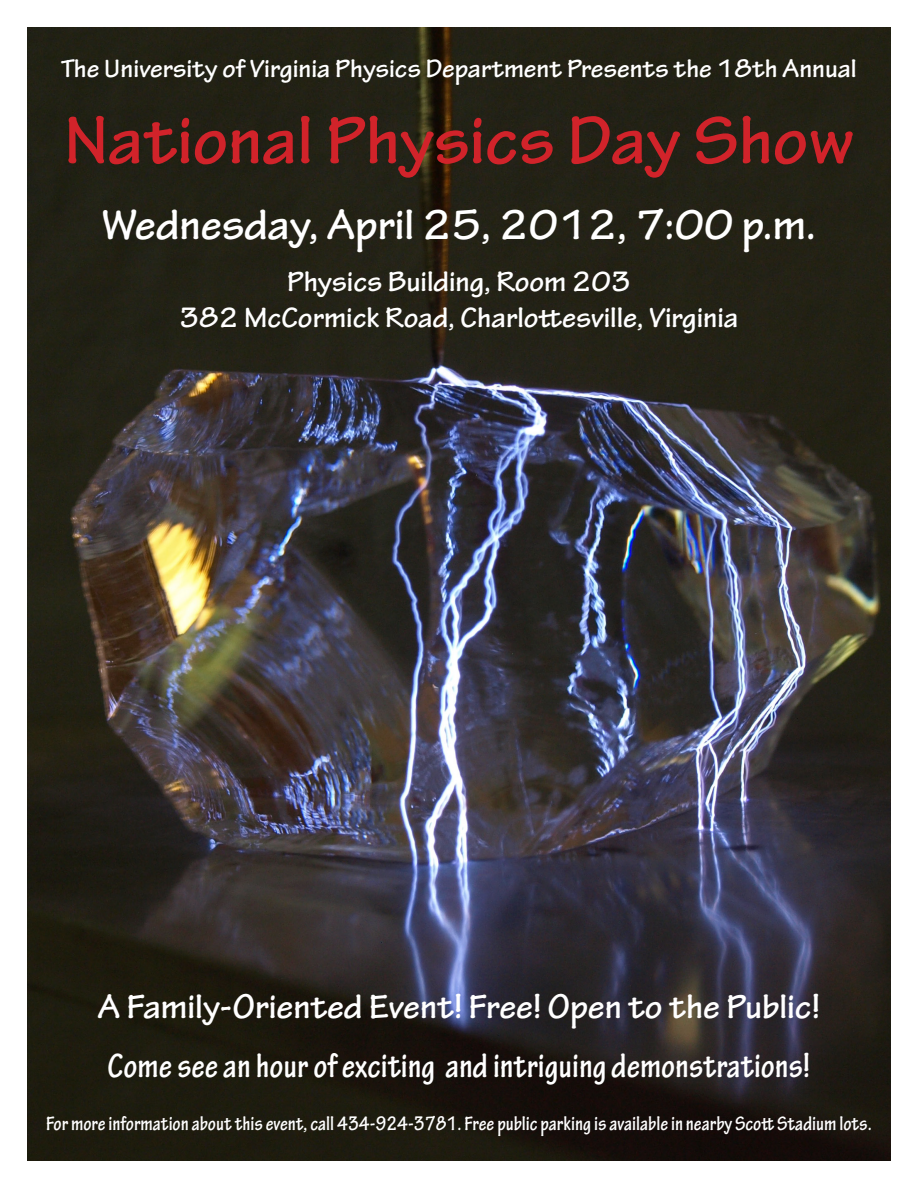
<style>
.page{position:relative;width:918px;height:1188px;background:#fff}
.page>*{position:absolute;margin:0;border:0;box-sizing:border-box;transform-origin:0 0}
.t1{font:700 72px "Tekton Pro";color:#d1232a}
.t2{font:700 45px "Tekton Pro";color:#fff}
.t3{font:700 condensed 36px "Tekton Pro";color:#fff}
.t4{font:700 36px "Tekton Pro";color:#fff}
.t5{font:700 30px "Tekton Pro";color:#fff}
.t6{font:700 27px "Tekton Pro";color:#fff}
.t7{font:700 condensed 21px "Tekton Pro";color:#fff}
</style>
<div class="page">
<img style="left:27px;top:27px;width:864px;height:1134px">
<p class="t6" style="left:61px;top:52px;width:797px">The University of Virginia Physics Department Presents the 18th Annual</p>
<p class="t1" style="left:64px;top:98px;width:791px">National Physics Day Show</p>
<p class="t2" style="left:102px;top:198px;width:716px">Wednesday, April 25, 2012, 7:00 p.m.</p>
<p class="t5" style="left:287px;top:264px;width:345px">Physics Building, Room 203</p>
<p class="t5" style="left:180px;top:300px;width:560px">382 McCormick Road, Charlottesville, Virginia</p>
<p class="t4" style="left:98px;top:986px;width:724px">A Family-Oriented Event! Free! Open to the Public!</p>
<p class="t3" style="left:108px;top:1045px;width:704px">Come see an hour of exciting and intriguing demonstrations!</p>
<p class="t7" style="left:46px;top:1111px;width:827px">For more information about this event, call 434-924-3781. Free public parking is available in nearby Scott Stadium lots.</p>
</div>
